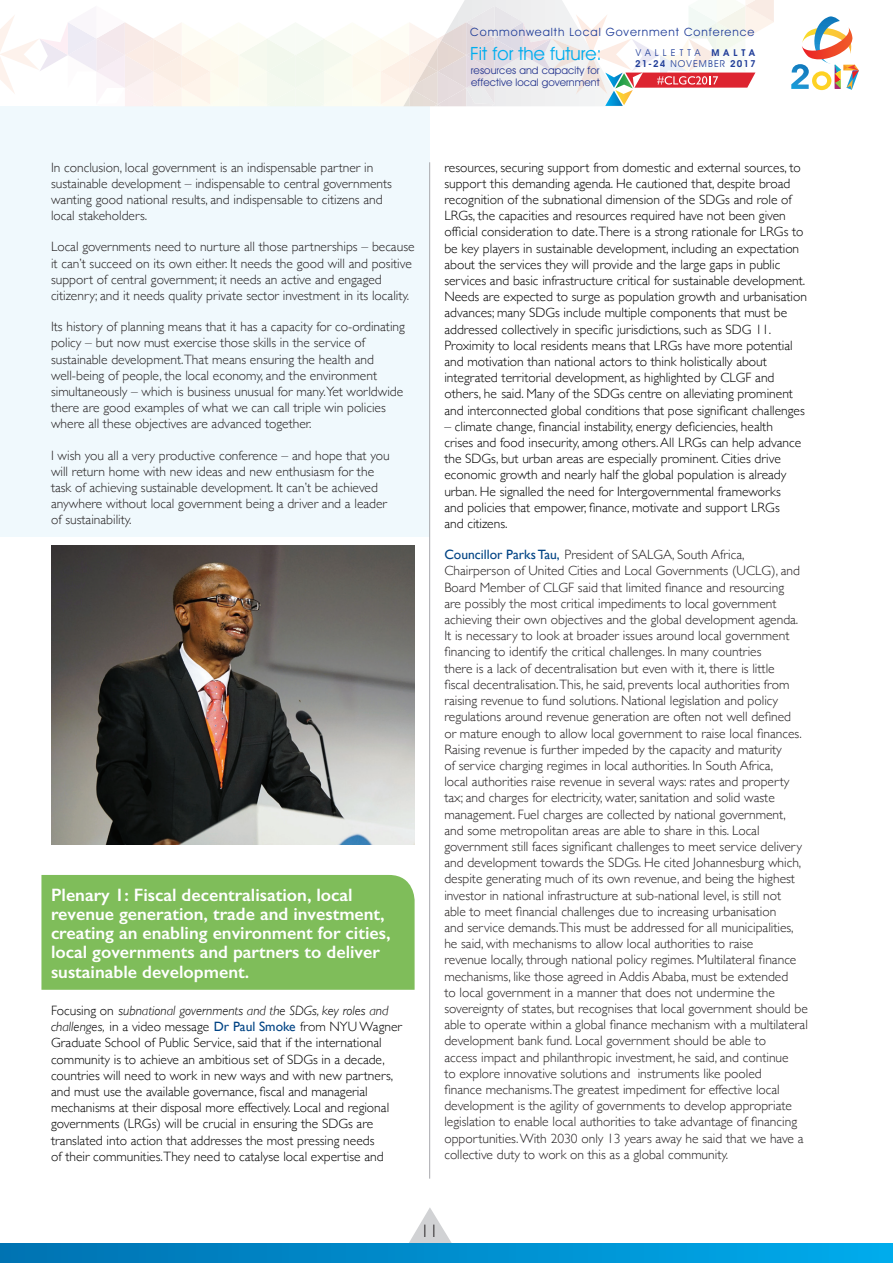
<style>
.page{position:relative;width:893px;height:1263px;background:#fff}
.page>*{position:absolute;margin:0;border:0;box-sizing:border-box;transform-origin:0 0}
.t1{font:18.3px "Avant Garde IT Cby BT";color:#00aeef}
.t2{font:600 18px/19.2px "Gill Sans";color:#fff}
.t3{font:300 18px "Gill Sans";color:#231f20}
.t4{font:300 13.5px/16.2px "Gill Sans";color:#231f20}
.t5{font:300 13.5px/16.2px "Gill Sans";color:#000001}
.t6{font:11.55px "Avant Garde IT Cby BT";letter-spacing:.08em;color:#223f99}
.t7{font:10.5px "Avant Garde IT Cby BT";color:#283890}
.t8{font:600 9.6px "Avant Garde IT Cby BT";letter-spacing:.115em;color:#223f99}
.t9{font:9.45px "Avant Garde IT Cby BT";letter-spacing:.435em;color:#223f99}
.s1{font-weight:600}
.s2{font-weight:400}
.s3{font-style:italic}
.s4{font-weight:400;color:#014384}
</style>
<div class="page">
<svg style="left:409px;top:1208px;width:43px;height:35px"></svg>
<div style="left:0;top:1243px;width:893px;height:20px;background:linear-gradient(to right,#0072b1,#00abeb)"></div>
<div style="left:0;top:106px;width:429px;height:431px;background:#f0f9fd"></div>
<hr style="left:429px;top:162px;width:1px;height:1016px;background:#a8a9ad">
<div style="left:41px;top:875px;width:374px;height:115px;background:#7fbd5a"></div>
<img style="left:51px;top:546px;width:364px;height:298px">
<svg style="left:791px;top:16px;width:68px;height:74px"></svg>
<svg style="left:0;top:0;width:774px;height:106px"></svg>
<p class="t6" style="left:470px;top:25px;width:286px">Commonwealth Local Government Conference</p>
<h1 class="t1" style="left:470px;top:42px;width:133px">Fit for the future:</h1>
<p class="t7" style="left:471px;top:76px;width:130px">effective local government</p>
<p class="t7" style="left:471px;top:64px;width:130px">resources and capacity for</p>
<p class="t9" style="left:636px;top:47px;width:120px">VALLETTA <span class="s1">MALTA</span></p>
<p class="t8" style="left:635px;top:58px;width:122px">21-24 <span class="s2">NOVEMBER</span> 2017</p>
<p class="t4" style="left:51px;top:158px;width:343px">In conclusion, local government is an indispensable partner in sustainable development – indispensable to central governments wanting good national results, and indispensable to citizens and local stakeholders.</p>
<p class="t4" style="left:51px;top:238px;width:365px">Local governments need to nurture all those partnerships – because it can’t succeed on its own either. It needs the good will and positive support of central government; it needs an active and engaged citizenry; and it needs quality private sector investment in its locality.</p>
<p class="t4" style="left:51px;top:318px;width:355px">Its history of planning means that it has a capacity for co-ordinating policy – but now must exercise those skills in the service of sustainable development.That means ensuring the health and well-being of people, the local economy, and the environment simultaneously – which is business unusual for many.Yet worldwide there are good examples of what we can call triple win policies where all these objectives are advanced together.</p>
<p class="t4" style="left:51px;top:446px;width:340px">I wish you all a very productive conference – and hope that you will return home with new ideas and new enthusiasm for the task of achieving sustainable development. It can’t be achieved anywhere without local government being a driver and a leader of sustainability.</p>
<h2 class="t2" style="left:51px;top:885px;width:341px">Plenary 1: Fiscal decentralisation, local revenue generation, trade and investment, creating an enabling environment for cities, local governments and partners to deliver sustainable development.</h2>
<p class="t5" style="left:51px;top:1002px;width:353px">Focusing on <span class="s3">subnational governments and the SDGs, key roles and challenges,</span> in a video message <span class="s4">Dr Paul Smoke</span> from NYU Wagner Graduate School of Public Service, said that if the international community is to achieve an ambitious set of SDGs in a decade, countries will need to work in new ways and with new partners, and must use the available governance, fiscal and managerial mechanisms at their disposal more effectively. Local and regional governments (LRGs) will be crucial in ensuring the SDGs are translated into action that addresses the most pressing needs<br>of their communities.They need to catalyse local expertise and</p>
<p class="t5" style="left:444px;top:158px;width:364px">resources, securing support from domestic and external sources, to support this demanding agenda. He cautioned that, despite broad recognition of the subnational dimension of the SDGs and role of LRGs, the capacities and resources required have not been given official consideration to date.There is a strong rationale for LRGs to be key players in sustainable development, including an expectation about the services they will provide and the large gaps in public services and basic infrastructure critical for sustainable development.<br>Needs are expected to surge as population growth and urbanisation advances; many SDGs include multiple components that must be addressed collectively in specific jurisdictions, such as SDG 11.<br>Proximity to local residents means that LRGs have more potential and motivation than national actors to think holistically about integrated territorial development, as highlighted by CLGF and others, he said. Many of the SDGs centre on alleviating prominent and interconnected global conditions that pose significant challenges</p>
<p class="t5" style="left:444px;top:418px;width:358px">– climate change, financial instability, energy deficiencies, health crises and food insecurity, among others. All LRGs can help advance the SDGs, but urban areas are especially prominent. Cities drive economic growth and nearly half the global population is already urban. He signalled the need for Intergovernmental frameworks and policies that empower, finance, motivate and support LRGs and citizens.</p>
<p class="t4" style="left:444px;top:546px;width:365px"><span class="s4">Councillor Parks Tau,</span> President of SALGA, South Africa, Chairperson of United Cities and Local Governments (UCLG), and Board Member of CLGF said that limited finance and resourcing<br>are possibly the most critical impediments to local government achieving their own objectives and the global development agenda.<br>It is necessary to look at broader issues around local government financing to identify the critical challenges. In many countries<br>there is a lack of decentralisation but even with it, there is little<br>fiscal decentralisation.This, he said, prevents local authorities from raising revenue to fund solutions. National legislation and policy regulations around revenue generation are often not well defined<br>or mature enough to allow local government to raise local finances.<br>Raising revenue is further impeded by the capacity and maturity<br>of service charging regimes in local authorities. In South Africa,<br>local authorities raise revenue in several ways: rates and property tax; and charges for electricity, water, sanitation and solid waste management. Fuel charges are collected by national government, and some metropolitan areas are able to share in this. Local government still faces significant challenges to meet service delivery and development towards the SDGs. He cited Johannesburg which, despite generating much of its own revenue, and being the highest investor in national infrastructure at sub-national level, is still not<br>able to meet financial challenges due to increasing urbanisation<br>and service demands.This must be addressed for all municipalities, he said, with mechanisms to allow local authorities to raise<br>revenue locally, through national policy regimes. Multilateral finance mechanisms, like those agreed in Addis Ababa, must be extended<br>to local government in a manner that does not undermine the sovereignty of states, but recognises that local government should be able to operate within a global finance mechanism with a multilateral development bank fund. Local government should be able to<br>access impact and philanthropic investment, he said, and continue<br>to explore innovative solutions and instruments like pooled<br>finance mechanisms.The greatest impediment for effective local development is the agility of governments to develop appropriate legislation to enable local authorities to take advantage of financing opportunities. With 2030 only 13 years away he said that we have a collective duty to work on this as a global community.</p>
<h2 class="t3" style="left:420px;top:1217px;width:19px">11</h2>
</div>
